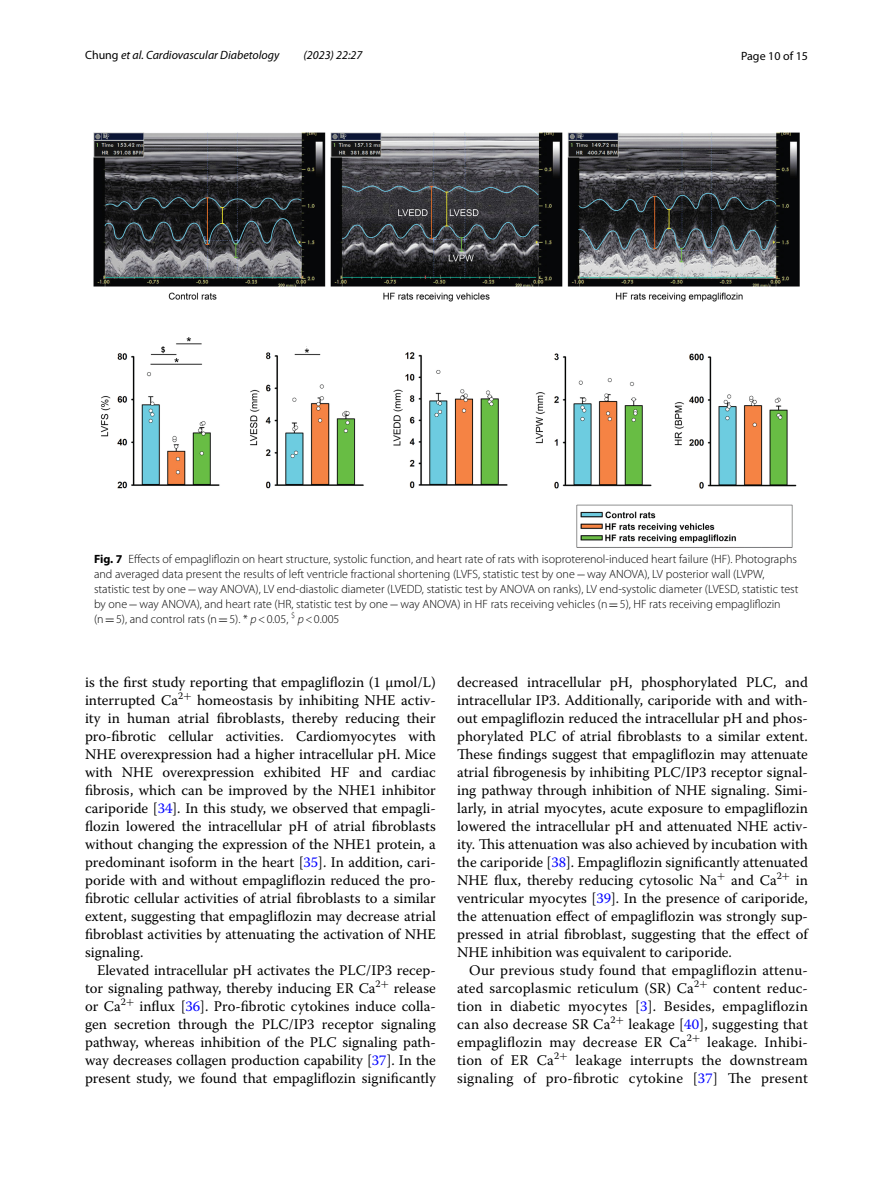
<style>
.page{position:relative;width:893px;height:1187px;background:#fff}
.page>*{position:absolute;margin:0;border:0;box-sizing:border-box;transform-origin:0 0}
.t1{font:14.7px/18px "Warnock Pro";color:#000;text-align:justify}
.t2{font:300 12px/15px "Myriad Pro";color:#000}
.t3{font:italic 12px "Myriad Pro";color:#000}
.t4{font:12px "Myriad Pro";color:#000}
.s1{font-style:normal}
.s2{font-weight:700}
.s3{font-family:"MTSY";font-weight:400}
.s4{font-style:italic}
.s5{color:#00f}
</style>
<div class="page">
<img style="left:94px;top:133px;width:705px;height:415px">
<p class="t3" style="left:85px;top:48px;width:196px"><span class="s1">Chung</span> et al. Cardiovascular Diabetology</p>
<p class="t3" style="left:304px;top:48px;width:60px">(2023) 22:27</p>
<p class="t4" style="left:741px;top:48px;width:68px">Page 10 of 15</p>
<p class="t2" style="left:94px;top:551px;width:706px"><span class="s2">Fig. 7</span> Effects of empagliflozin on heart structure, systolic function, and heart rate of rats with isoproterenol-induced heart failure (HF). Photographs and averaged data present the results of left ventricle fractional shortening (LVFS, statistic test by one<span class="s3">−</span>way ANOVA), LV posterior wall (LVPW, statistic test by one<span class="s3">−</span>way ANOVA), LV end-diastolic diameter (LVEDD, statistic test by ANOVA on ranks), LV end-systolic diameter (LVESD, statistic test by one<span class="s3">−</span>way ANOVA), and heart rate (HR, statistic test by one<span class="s3">−</span>way ANOVA) in HF rats receiving vehicles (n<span class="s3">=</span>5), HF rats receiving empagliflozin (n<span class="s3">=</span>5), and control rats (n<span class="s3">=</span>5). * <span class="s4">p</span>&lt;0.05, <sup>$</sup> <span class="s4">p</span>&lt;0.005</p>
<p class="t1" style="left:85px;top:672px;width:352px">is the first study reporting that empagliflozin (1 μmol/L) interrupted Ca<sup>2</sup><sup>+</sup> homeostasis by inhibiting NHE activ&shy;ity in human atrial fibroblasts, thereby reducing their pro-fibrotic cellular activities. Cardiomyocytes with NHE overexpression had a higher intracellular pH. Mice with NHE overexpression exhibited HF and cardiac fibrosis, which can be improved by the NHE1 inhibitor cariporide [<span class="s5">34</span>]. In this study, we observed that empagli&shy;flozin lowered the intracellular pH of atrial fibroblasts without changing the expression of the NHE1 protein, a predominant isoform in the heart [<span class="s5">35</span>]. In addition, cari&shy;poride with and without empagliflozin reduced the pro&shy;fibrotic cellular activities of atrial fibroblasts to a similar extent, suggesting that empagliflozin may decrease atrial fibroblast activities by attenuating the activation of NHE signaling.</p>
<p class="t1" style="left:85px;top:960px;width:352px;text-indent:12px">Elevated intracellular pH activates the PLC/IP3 recep&shy;tor signaling pathway, thereby inducing ER Ca<sup>2</sup><sup>+</sup> release or Ca<sup>2</sup><sup>+</sup> influx [<span class="s5">36</span>]. Pro-fibrotic cytokines induce colla&shy;gen secretion through the PLC/IP3 receptor signaling pathway, whereas inhibition of the PLC signaling path&shy;way decreases collagen production capability [<span class="s5">37</span>]. In the present study, we found that empagliflozin significantly</p>
<p class="t1" style="left:457px;top:672px;width:352px">decreased intracellular pH, phosphorylated PLC, and intracellular IP3. Additionally, cariporide with and with&shy;out empagliflozin reduced the intracellular pH and phos&shy;phorylated PLC of atrial fibroblasts to a similar extent.<br>These findings suggest that empagliflozin may attenuate atrial fibrogenesis by inhibiting PLC/IP3 receptor signal&shy;ing pathway through inhibition of NHE signaling. Simi&shy;larly, in atrial myocytes, acute exposure to empagliflozin lowered the intracellular pH and attenuated NHE activ&shy;ity. This attenuation was also achieved by incubation with the cariporide [<span class="s5">38</span>]. Empagliflozin significantly attenuated NHE flux, thereby reducing cytosolic Na<sup>+</sup> and Ca<sup>2</sup><sup>+</sup> in ventricular myocytes [<span class="s5">39</span>]. In the presence of cariporide, the attenuation effect of empagliflozin was strongly sup&shy;pressed in atrial fibroblast, suggesting that the effect of NHE inhibition was equivalent to cariporide.</p>
<p class="t1" style="left:457px;top:960px;width:352px;text-indent:12px">Our previous study found that empagliflozin attenu&shy;ated sarcoplasmic reticulum (SR) Ca<sup>2</sup><sup>+</sup> content reduc&shy;tion in diabetic myocytes [<span class="s5">3</span>]. Besides, empagliflozin can also decrease SR Ca<sup>2</sup><sup>+</sup> leakage [<span class="s5">40</span>], suggesting that empagliflozin may decrease ER Ca<sup>2</sup><sup>+</sup> leakage. Inhibi&shy;tion of ER Ca<sup>2</sup><sup>+</sup> leakage interrupts the downstream signaling of pro-fibrotic cytokine [<span class="s5">37</span>] The present</p>
</div>
